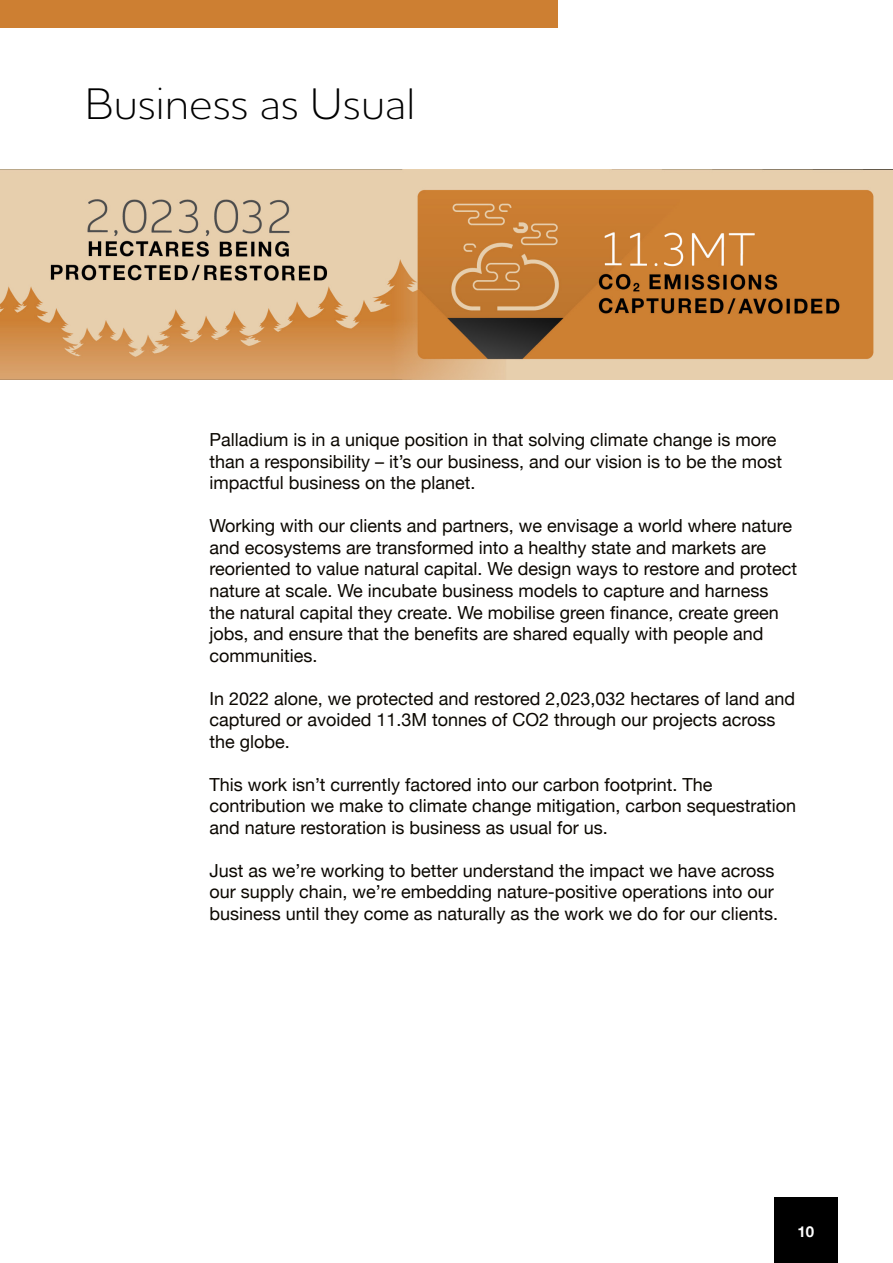
<style>
.page{position:relative;width:893px;height:1263px;background:#fff}
.page>*{position:absolute;margin:0;border:0;box-sizing:border-box;transform-origin:0 0}
.t1{font:300 45px "Houschka Alt Pro";color:#000}
.t2{font:18px/21.6px "Helvetica Neue";color:#0b0700}
.t3{font:700 15px "Helvetica Neue";color:#fff}
</style>
<div class="page">
<div style="left:0;top:0;width:557px;height:28px;background:#cd7f32"></div>
<div style="left:774px;top:1197px;width:64px;height:66px;background:#000"></div>
<img style="left:0;top:169px;width:893px;height:210px">
<p class="t1" style="left:85px;top:75px;width:332px">Business as Usual</p>
<p class="t2" style="left:209px;top:430px;width:574px">Palladium is in a unique position in that solving climate change is more than a responsibility – it’s our business, and our vision is to be the most impactful business on the planet.</p>
<p class="t2" style="left:209px;top:516px;width:589px">Working with our clients and partners, we envisage a world where nature and ecosystems are transformed into a healthy state and markets are reoriented to value natural capital. We design ways to restore and protect nature at scale. We incubate business models to capture and harness the natural capital they create. We mobilise green finance, create green jobs, and ensure that the benefits are shared equally with people and communities.</p>
<p class="t2" style="left:209px;top:688px;width:587px">In 2022 alone, we protected and restored 2,023,032 hectares of land and captured or avoided 11.3M tonnes of CO2 through our projects across the globe.</p>
<p class="t2" style="left:209px;top:774px;width:588px">This work isn’t currently factored into our carbon footprint. The contribution we make to climate change mitigation, carbon sequestration and nature restoration is business as usual for us.</p>
<p class="t2" style="left:209px;top:861px;width:570px">Just as we’re working to better understand the impact we have across our supply chain, we’re embedding nature-positive operations into our business until they come as naturally as the work we do for our clients.</p>
<p class="t3" style="left:797px;top:1220px;width:18px">10</p>
</div>
